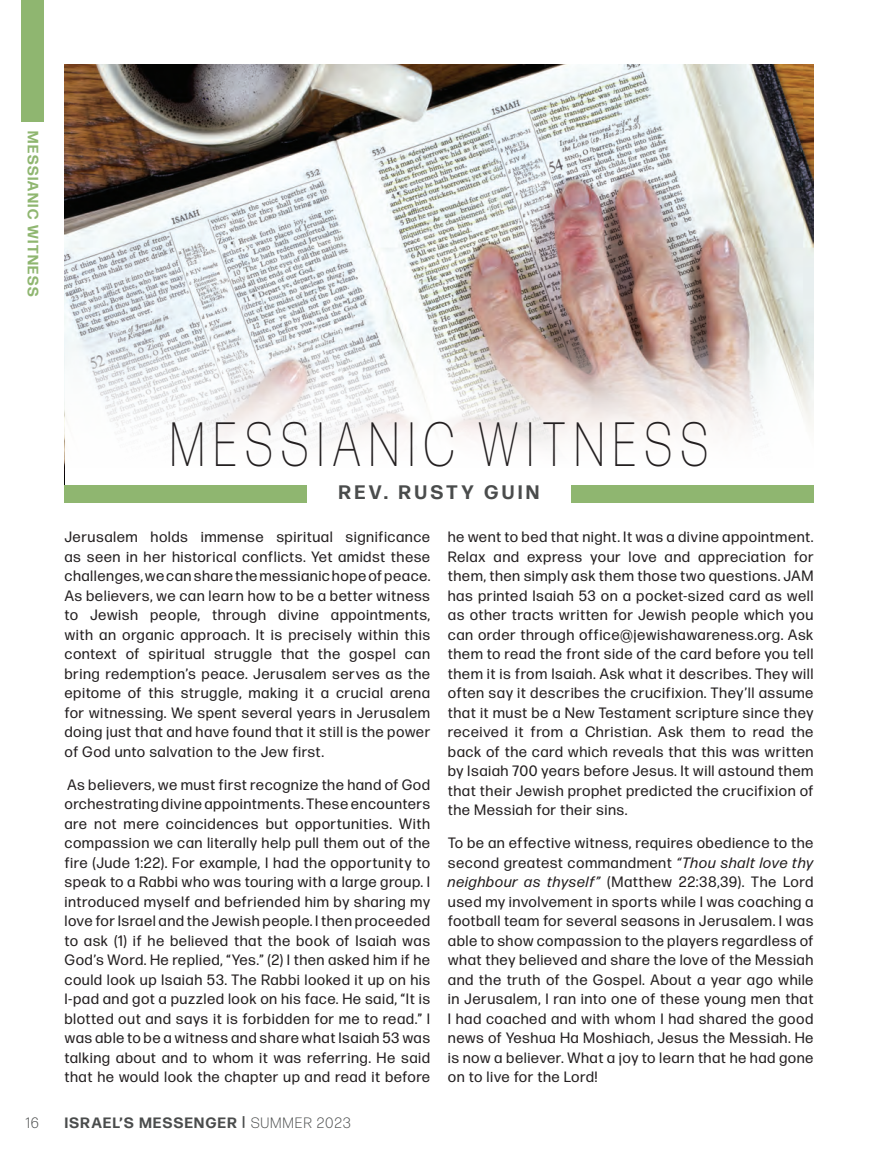
<style>
.page{position:relative;width:878px;height:1161px;background:#fff}
.page>*{position:absolute;margin:0;border:0;box-sizing:border-box;transform-origin:0 0}
.t1{font:200 62.4px "Forma DJR Display";letter-spacing:.2em;color:#231f20;scale:.77 1}
.t2{font:700 19.5px "Forma DJR Display";letter-spacing:.2em;color:#4a4c4c}
.t3{font:15px/19.5px "Forma DJR Display";letter-spacing:.075em;color:#231f20;text-align:justify}
.t4{font:700 15px "Forma DJR Display";letter-spacing:.1em;color:#4a4c4c}
.t5{font:700 15px "Forma DJR Display";letter-spacing:.1em;color:#8fb670}
.t6{font:300 15px "Forma DJR Display";color:#4a4c4c}
.s1{font-size:13.5px}
.s2{font-weight:300}
.s3{font-style:italic}
</style>
<div class="page">
<img style="left:65px;top:65px;width:748px;height:146px">
<svg style="left:65px;top:211px;width:748px;height:292px"></svg>
<div style="left:65px;top:485px;width:242px;height:17px;background:#8fb670"></div>
<div style="left:571px;top:485px;width:242px;height:17px;background:#8fb670"></div>
<div style="left:22px;top:0;width:22px;height:122px;background:#8fb670"></div>
<p class="t5" style="left:43px;top:131px;width:167px;rotate:90deg">MESSIANIC WITNESS</p>
<p class="t6" style="left:26px;top:1114px;width:15px">16</p>
<h1 class="t1" style="left:171px;top:409px;width:698px">MESSIANIC WITNESS</h1>
<h2 class="t2" style="left:339px;top:480px;width:202px">REV. RUSTY GUIN</h2>
<p class="t3" style="left:65px;top:527px;width:367px">Jerusalem holds immense spiritual significance as seen in her historical conflicts. Yet amidst these challenges, we can share the messianic hope of peace.<br>As believers, we can learn how to be a better witness to Jewish people, through divine appointments, with an organic approach. It is precisely within this context of spiritual struggle that the gospel can bring redemption’s peace. Jerusalem serves as the epitome of this struggle, making it a crucial arena for witnessing. We spent several years in Jerusalem doing just that and have found that it still is the power of God unto salvation to the Jew first.</p>
<p class="t3" style="left:65px;top:774px;width:366px">As believers, we must first recognize the hand of God orchestrating divine appointments. These encounters are not mere coincidences but opportunities. With compassion we can literally help pull them out of the fire (Jude 1:22). For example, I had the opportunity to speak to a Rabbi who was touring with a large group. I introduced myself and befriended him by sharing my love for Israel and the Jewish people. I then proceeded to ask (1) if he believed that the book of Isaiah was God’s Word. He replied, “Yes.” (2) I then asked him if he could look up Isaiah 53. The Rabbi looked it up on his I-pad and got a puzzled look on his face. He said, “It is blotted out and says it is forbidden for me to read.” I was able to be a witness and share what Isaiah 53 was talking about and to whom it was referring. He said that he would look the chapter up and read it before</p>
<p class="t4" style="left:65px;top:1113px;width:287px">ISRAEL’S MESSENGER <span class="s1">|</span> <span class="s2">SUMMER 2023</span></p>
<p class="t3" style="left:448px;top:527px;width:367px">he went to bed that night. It was a divine appointment.<br>Relax and express your love and appreciation for them, then simply ask them those two questions. JAM has printed Isaiah 53 on a pocket-sized card as well as other tracts written for Jewish people which you can order through office@jewishawareness.org. Ask them to read the front side of the card before you tell them it is from Isaiah. Ask what it describes. They will often say it describes the crucifixion. They’ll assume that it must be a New Testament scripture since they received it from a Christian. Ask them to read the back of the card which reveals that this was written by Isaiah 700 years before Jesus. It will astound them that their Jewish prophet predicted the crucifixion of the Messiah for their sins.</p>
<p class="t3" style="left:448px;top:833px;width:366px">To be an effective witness, requires obedience to the second greatest commandment <span class="s3">“Thou shalt love thy neighbour as thyself”</span> (Matthew 22:38,39). The Lord used my involvement in sports while I was coaching a football team for several seasons in Jerusalem. I was able to show compassion to the players regardless of what they believed and share the love of the Messiah and the truth of the Gospel. About a year ago while in Jerusalem, I ran into one of these young men that I had coached and with whom I had shared the good news of Yeshua Ha Moshiach, Jesus the Messiah. He is now a believer. What a joy to learn that he had gone on to live for the Lord!</p>
</div>
